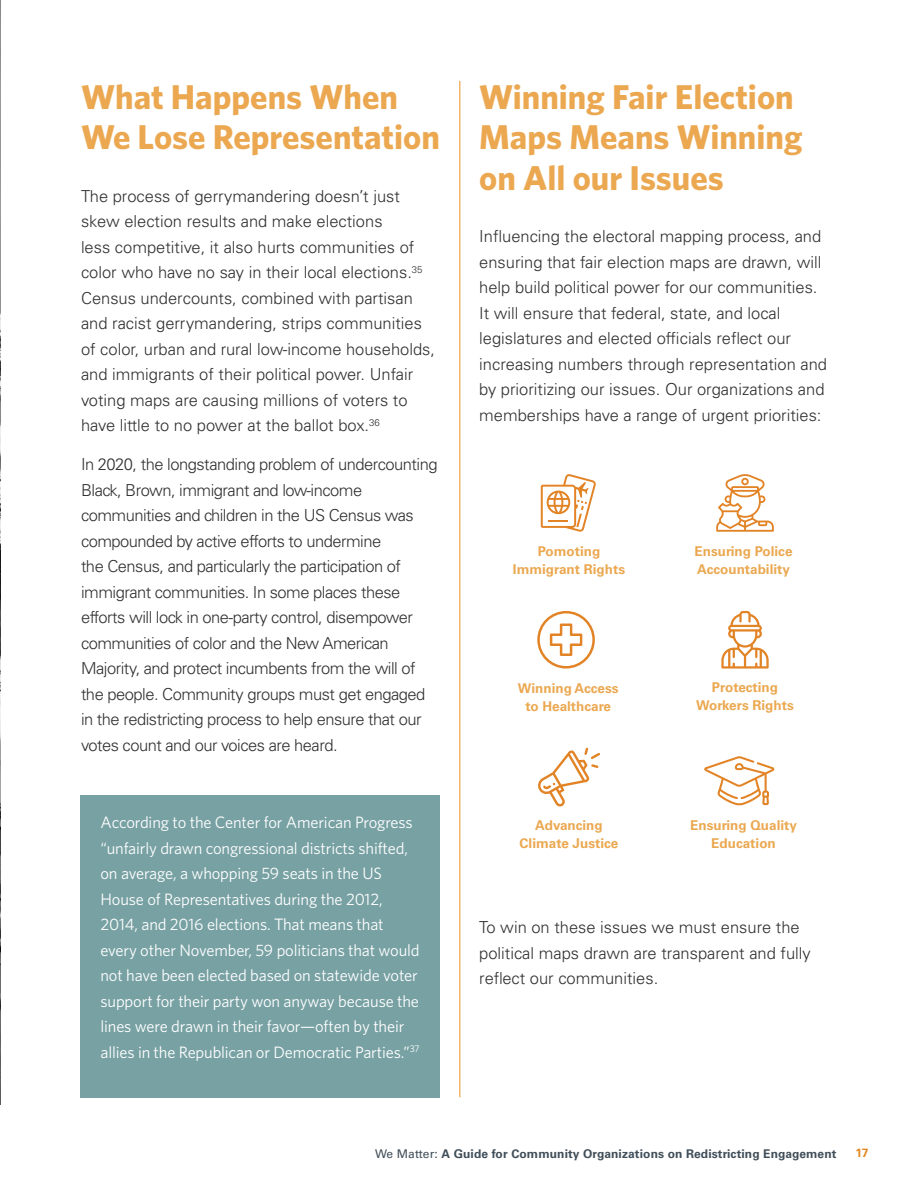
<style>
.page{position:relative;width:918px;height:1188px;background:#fff}
.page>*{position:absolute;margin:0;border:0;box-sizing:border-box;transform-origin:0 0}
.t1{font:700 34.5px/40.5px "Whitney";color:#eba851}
.t2{font:300 16.5px/25.5px "Univers LT Std";color:#312f30}
.t3{font:300 16.5px/25.5px "Univers LT Std";letter-spacing:-.03em;color:#312f30}
.t4{font:16.5px/25.5px "Whitney";letter-spacing:-.01em;color:#fff}
.t5{font:700 13.5px/18px "Univers LT Std";color:#eba851;text-align:center}
.t6{font:700 12px "Univers LT Std";letter-spacing:.01em;color:#404e59}
.t7{font:700 12px "Univers LT Std";color:#e48924}
.s1{font-weight:400}
</style>
<div class="page">
<img style="left:0;top:0;width:1px;height:1105px">
<div style="left:80px;top:795px;width:360px;height:302px;background:#78a1a3"></div>
<hr style="left:459px;top:81px;width:1px;height:1016px;background:#efb56a">
<svg style="left:721px;top:611px;width:48px;height:58px"></svg>
<svg style="left:538px;top:748px;width:62px;height:59px"></svg>
<svg style="left:716px;top:474px;width:58px;height:58px"></svg>
<svg style="left:541px;top:474px;width:55px;height:58px"></svg>
<svg style="left:537px;top:611px;width:58px;height:58px"></svg>
<svg style="left:704px;top:756px;width:71px;height:50px"></svg>
<h1 class="t1" style="left:81px;top:76px;width:360px">What Happens When<br>We Lose Representation</h1>
<p class="t2" style="left:81px;top:183px;width:356px">The process of gerrymandering doesn’t just skew election results and make elections<br>less competitive, it also hurts communities of color who have no say in their local elections.<sup>35<br></sup>Census undercounts, combined with partisan and racist gerrymandering, strips communities of color, urban and rural low-income households, and immigrants of their political power. Unfair voting maps are causing millions of voters to have little to no power at the ballot box.<sup>36</sup></p>
<p class="t3" style="left:81px;top:452px;width:358px">In 2020, the longstanding problem of undercounting Black, Brown, immigrant and low-income communities and children in the US Census was compounded by active efforts to undermine<br>the Census, and particularly the participation of immigrant communities. In some places these efforts will lock in one-party control, disempower communities of color and the New American Majority, and protect incumbents from the will of the people. Community groups must get engaged in the redistricting process to help ensure that our votes count and our voices are heard.</p>
<p class="t4" style="left:101px;top:809px;width:321px">According to the Center for American Progress “unfairly drawn congressional districts shifted, on average, a whopping 59 seats in the US House of Representatives during the 2012, 2014, and 2016 elections. That means that every other November, 59 politicians that would not have been elected based on statewide voter support for their party won anyway because the lines were drawn in their favor—often by their allies in the Republican or Democratic Parties.”<sup>37</sup></p>
<h1 class="t1" style="left:479px;top:76px;width:325px">Winning Fair Election<br>Maps Means Winning on All our Issues</h1>
<p class="t2" style="left:479px;top:224px;width:349px">Influencing the electoral mapping process, and ensuring that fair election maps are drawn, will help build political power for our communities.<br>It will ensure that federal, state, and local legislatures and elected officials reflect our increasing numbers through representation and by prioritizing our issues. Our organizations and memberships have a range of urgent priorities:</p>
<p class="t5" style="left:513px;top:543px;width:114px">Pomoting<br>Immigrant Rights</p>
<p class="t5" style="left:695px;top:542px;width:99px;text-align:left">Ensuring Police<br>Accountability</p>
<p class="t5" style="left:518px;top:679px;width:102px">Winning Access to Healthcare</p>
<p class="t5" style="left:696px;top:678px;width:99px">Protecting<br>Workers Rights</p>
<p class="t5" style="left:520px;top:817px;width:100px">Advancing<br>Climate Justice</p>
<p class="t5" style="left:690px;top:817px;width:108px">Ensuring Quality<br>Education</p>
<p class="t2" style="left:479px;top:914px;width:333px">To win on these issues we must ensure the political maps drawn are transparent and fully reflect our communities.</p>
<p class="t6" style="left:375px;top:1147px;width:463px"><span class="s1">We Matter:</span> A Guide for Community Organizations on Redistricting Engagement</p>
<p class="t7" style="left:856px;top:1146px;width:14px">17</p>
</div>
